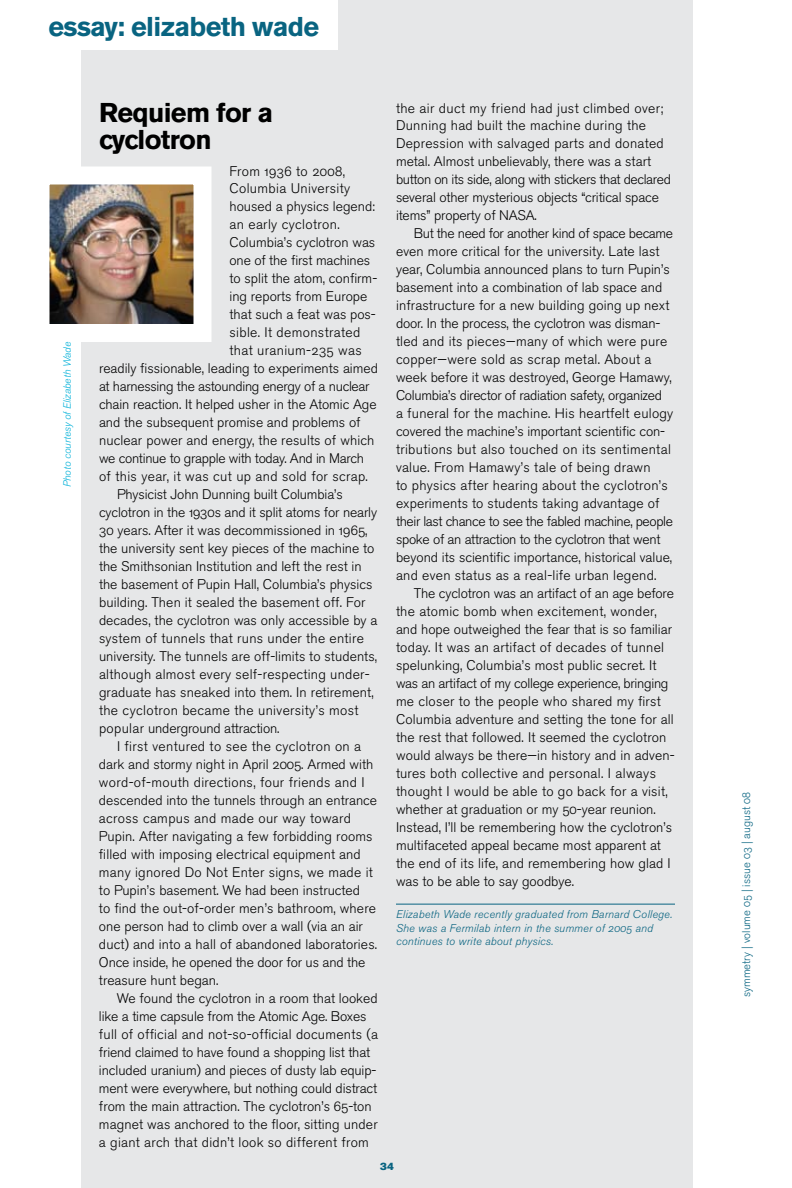
<style>
.page{position:relative;width:792px;height:1188px;background:#fff}
.page>*{position:absolute;margin:0;border:0;box-sizing:border-box;transform-origin:0 0}
.t1{font:700 27px/27px "Akzidenz Grotesk BE";letter-spacing:-.025em;color:#000}
.t2{font:700 27px "Akzidenz Grotesk BE";letter-spacing:-.025em;color:#096481}
.t3{font:13.8px/18px "Akzidenz Grotesk BE Light Os F";color:#000}
.t4{font:13.8px "Akzidenz Grotesk BE Light Os F";letter-spacing:.025em;color:#000}
.t5{font:13.8px "Akzidenz Grotesk BE Light Os F";letter-spacing:.02em;color:#000}
.t6{font:13.8px "Akzidenz Grotesk BE Light Os F";letter-spacing:-.02em;color:#000}
.t7{font:11.25px/13.5px "Akzidenz Grotesk BE Lig It Os F";letter-spacing:.02em;color:#096481}
.t8{font:11.25px "Akzidenz Grotesk BE Light Os F";color:#096481}
.t9{font:10.5px "Akzidenz Grotesk BE Lig It Os F";color:#00b0d8}
.t10{font:10.5px "Akzidenz Grotesk BE Super";color:#096481}
</style>
<div class="page">
<div style="left:81px;top:0;width:612px;height:1188px;background:#e6e7e8"></div>
<div style="left:0;top:0;width:338px;height:50px;background:#fff"></div>
<hr style="left:396px;top:904px;width:279px;height:1px;background:#096481">
<img style="left:49px;top:166px;width:163px;height:176px">
<h1 class="t2" style="left:49px;top:11px;width:272px">essay: elizabeth wade</h1>
<p class="t9" style="left:61px;top:487px;width:147px;rotate:-90deg">Photo courtesy of Elizabeth Wade</p>
<h1 class="t1" style="left:99px;top:99px;width:176px">Requiem for a cyclotron</h1>
<p class="t4" style="left:230px;top:163px;width:117px">From 1936 to 2008,</p>
<p class="t4" style="left:230px;top:181px;width:122px">Columbia University</p>
<p class="t3" style="left:230px;top:198px;width:147px">housed a physics legend:</p>
<p class="t4" style="left:230px;top:217px;width:112px">an early cyclotron.</p>
<p class="t3" style="left:230px;top:234px;width:147px">Columbia’s cyclotron was</p>
<p class="t3" style="left:230px;top:252px;width:142px">one of the first machines</p>
<p class="t3" style="left:230px;top:270px;width:149px">to split the atom, confirm-</p>
<p class="t3" style="left:230px;top:288px;width:139px">ing reports from Europe</p>
<p class="t3" style="left:230px;top:306px;width:148px">that such a feat was pos-</p>
<p class="t4" style="left:230px;top:325px;width:132px">sible. It demonstrated</p>
<p class="t4" style="left:230px;top:343px;width:134px">that uranium-235 was</p>
<p class="t3" style="left:99px;top:360px;width:280px">readily fissionable, leading to experiments aimed</p>
<p class="t6" style="left:99px;top:379px;width:272px">at harnessing the astounding energy of a nuclear</p>
<p class="t3" style="left:99px;top:396px;width:279px">chain reaction. It helped usher in the Atomic Age</p>
<p class="t3" style="left:99px;top:414px;width:263px">and the subsequent promise and problems of</p>
<p class="t3" style="left:99px;top:432px;width:277px">nuclear power and energy, the results of which</p>
<p class="t6" style="left:99px;top:451px;width:266px">we continue to grapple with today. And in March</p>
<p class="t4" style="left:99px;top:469px;width:270px">of this year, it was cut up and sold for scrap.</p>
<p class="t3" style="left:117px;top:486px;width:227px">Physicist John Dunning built Columbia’s</p>
<p class="t3" style="left:99px;top:504px;width:280px">cyclotron in the 1930s and it split atoms for nearly</p>
<p class="t3" style="left:99px;top:522px;width:270px">30 years. After it was decommissioned in 1965,</p>
<p class="t3" style="left:99px;top:540px;width:277px">the university sent key pieces of the machine to</p>
<p class="t3" style="left:99px;top:558px;width:264px">the Smithsonian Institution and left the rest in</p>
<p class="t3" style="left:99px;top:576px;width:275px">the basement of Pupin Hall, Columbia’s physics</p>
<p class="t3" style="left:99px;top:594px;width:268px">building. Then it sealed the basement off. For</p>
<p class="t3" style="left:99px;top:612px;width:280px">decades, the cyclotron was only accessible by a</p>
<p class="t5" style="left:99px;top:631px;width:266px">system of tunnels that runs under the entire</p>
<p class="t3" style="left:99px;top:648px;width:280px">university. The tunnels are off-limits to students,</p>
<p class="t5" style="left:99px;top:667px;width:272px">although almost every self-respecting under-</p>
<p class="t3" style="left:99px;top:684px;width:276px">graduate has sneaked into them. In retirement,</p>
<p class="t4" style="left:99px;top:703px;width:261px">the cyclotron became the university’s most</p>
<p class="t3" style="left:99px;top:720px;width:182px">popular underground attraction.</p>
<p class="t4" style="left:117px;top:739px;width:246px">I first ventured to see the cyclotron on a</p>
<p class="t3" style="left:99px;top:756px;width:276px">dark and stormy night in April 2005. Armed with</p>
<p class="t4" style="left:99px;top:775px;width:267px">word-of-mouth directions, four friends and I</p>
<p class="t3" style="left:99px;top:792px;width:280px">descended into the tunnels through an entrance</p>
<p class="t4" style="left:99px;top:811px;width:254px">across campus and made our way toward</p>
<p class="t3" style="left:99px;top:828px;width:275px">Pupin. After navigating a few forbidding rooms</p>
<p class="t3" style="left:99px;top:846px;width:263px">filled with imposing electrical equipment and</p>
<p class="t5" style="left:99px;top:865px;width:275px">many ignored Do Not Enter signs, we made it</p>
<p class="t3" style="left:99px;top:882px;width:263px">to Pupin’s basement. We had been instructed</p>
<p class="t3" style="left:99px;top:900px;width:279px">to find the out-of-order men’s bathroom, where</p>
<p class="t3" style="left:99px;top:918px;width:265px">one person had to climb over a wall (via an air</p>
<p class="t3" style="left:99px;top:936px;width:280px">duct) and into a hall of abandoned laboratories.</p>
<p class="t3" style="left:99px;top:954px;width:268px">Once inside, he opened the door for us and the</p>
<p class="t3" style="left:99px;top:972px;width:121px">treasure hunt began.</p>
<p class="t3" style="left:117px;top:990px;width:262px">We found the cyclotron in a room that looked</p>
<p class="t3" style="left:99px;top:1008px;width:269px">like a time capsule from the Atomic Age. Boxes</p>
<p class="t5" style="left:99px;top:1027px;width:280px">full of official and not-so-official documents (a</p>
<p class="t3" style="left:99px;top:1044px;width:273px">friend claimed to have found a shopping list that</p>
<p class="t3" style="left:99px;top:1062px;width:279px">included uranium) and pieces of dusty lab equip-</p>
<p class="t3" style="left:99px;top:1080px;width:280px">ment were everywhere, but nothing could distract</p>
<p class="t3" style="left:99px;top:1098px;width:274px">from the main attraction. The cyclotron’s 65-ton</p>
<p class="t3" style="left:99px;top:1116px;width:280px">magnet was anchored to the floor, sitting under</p>
<p class="t5" style="left:99px;top:1135px;width:271px">a giant arch that didn’t look so different from</p>
<p class="t3" style="left:396px;top:99px;width:277px">the air duct my friend had just climbed over; Dunning had built the machine during the Depression with salvaged parts and donated metal. Almost unbelievably, there was a start button on its side, along with stickers that declared several other mysterious objects “critical space items” property of NASA.</p>
<p class="t3" style="left:396px;top:225px;width:279px;text-indent:18px">But the need for another kind of space became even more critical for the university. Late last year, Columbia announced plans to turn Pupin’s basement into a combination of lab space and infrastructure for a new building going up next door. In the process, the cyclotron was disman&shy;tled and its pieces—many of which were pure copper—were sold as scrap metal. About a week before it was destroyed, George Hamawy, Columbia’s director of radiation safety, organized<br>a funeral for the machine. His heartfelt eulogy covered the machine’s important scientific con&shy;tributions but also touched on its sentimental value. From Hamawy’s tale of being drawn<br>to physics after hearing about the cyclotron’s experiments to students taking advantage of their last chance to see the fabled machine, people spoke of an attraction to the cyclotron that went beyond its scientific importance, historical value, and even status as a real-life urban legend.</p>
<p class="t3" style="left:396px;top:585px;width:280px;text-indent:18px">The cyclotron was an artifact of an age before the atomic bomb when excitement, wonder, and hope outweighed the fear that is so familiar today. It was an artifact of decades of tunnel spelunking, Columbia’s most public secret. It was an artifact of my college experience, bringing me closer to the people who shared my first Columbia adventure and setting the tone for all the rest that followed. It seemed the cyclotron would always be there—in history and in adven&shy;tures both collective and personal. I always thought I would be able to go back for a visit, whether at graduation or my 50-year reunion.<br>Instead, I’ll be remembering how the cyclotron’s multifaceted appeal became most apparent at the end of its life, and remembering how glad I was to be able to say goodbye.</p>
<p class="t7" style="left:396px;top:908px;width:278px">Elizabeth Wade recently graduated from Barnard College.<br>She was a Fermilab intern in the summer of 2005 and continues to write about physics.</p>
<p class="t10" style="left:380px;top:1160px;width:15px">34</p>
<p class="t8" style="left:740px;top:997px;width:207px;rotate:-90deg">symmetry | volume 05 | issue 03 | august 08</p>
</div>
